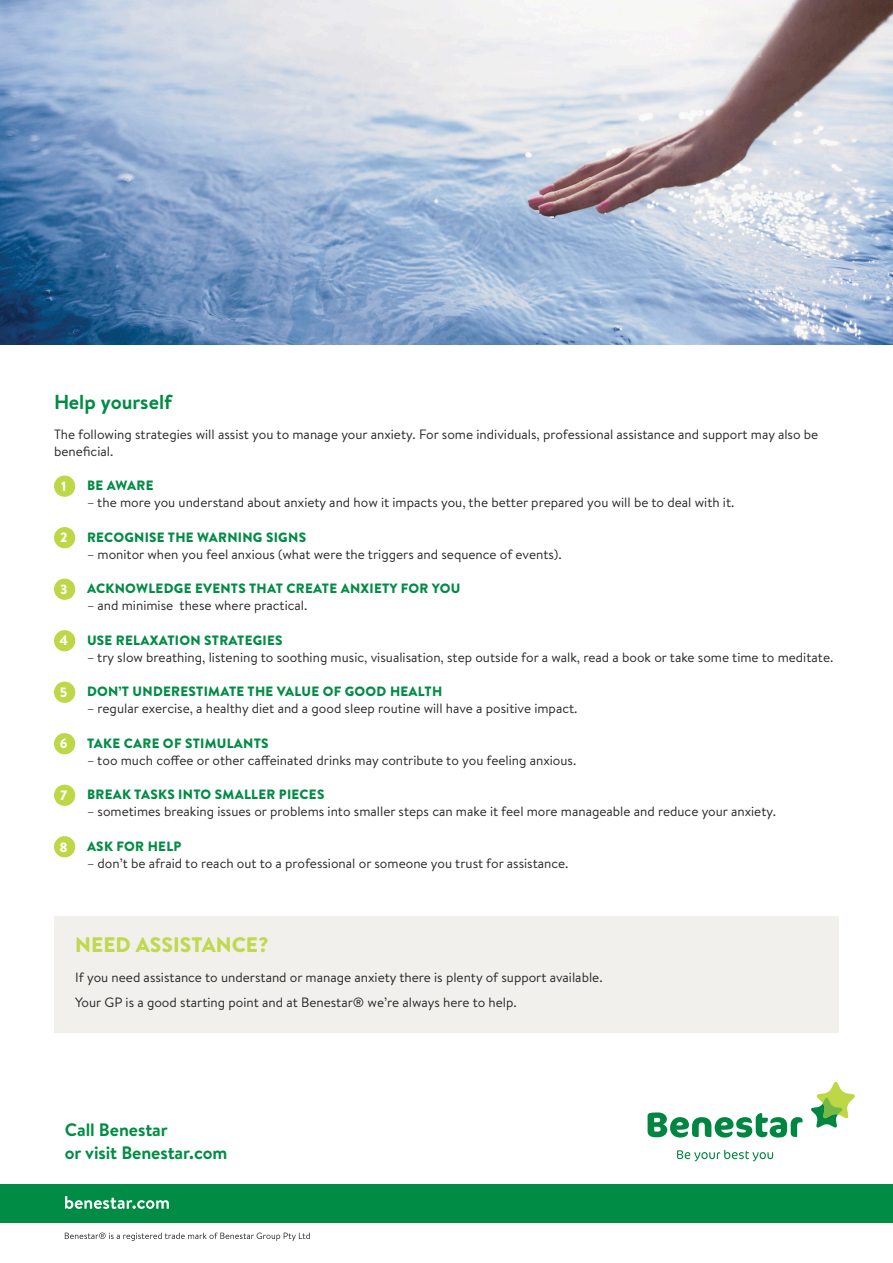
<style>
.page{position:relative;width:893px;height:1263px;background:#fff}
.page>*{position:absolute;margin:0;border:0;box-sizing:border-box;transform-origin:0 0}
.Body_copy{font:900 21px "Brandon Text";color:#c0d950}
.Heading_2_Green{font:700 20.25px "Brandon Text";color:#008c44}
.t1{font:700 18px/23.4px "Brandon Text";letter-spacing:-.005em;color:#008c44}
.Help_yourself_bullet{font:13.5px "Brandon Text";color:#282828}
.Body_copy-2{font:13.5px/17.2px "Brandon Text";color:#282828}
.Help_yourself_bullet-2{font:900 13.5px "Brandon Text";letter-spacing:.02em;color:#008c44}
.t2{font:900 13.5px "Brandon Text";color:#fff}
</style>
<div class="page">
<div style="left:54px;top:475px;width:21px;height:22px;background:#bdd747;border-radius:50%"></div>
<div style="left:54px;top:527px;width:21px;height:21px;background:#bdd747;border-radius:50%"></div>
<div style="left:54px;top:579px;width:21px;height:21px;background:#bdd747;border-radius:50%"></div>
<div style="left:54px;top:630px;width:21px;height:21px;background:#bdd747;border-radius:50%"></div>
<div style="left:54px;top:682px;width:21px;height:21px;background:#bdd747;border-radius:50%"></div>
<div style="left:54px;top:733px;width:21px;height:21px;background:#bdd747;border-radius:50%"></div>
<div style="left:54px;top:785px;width:21px;height:21px;background:#bdd747;border-radius:50%"></div>
<div style="left:54px;top:836px;width:21px;height:21px;background:#bdd747;border-radius:50%"></div>
<img style="left:0;top:0;width:893px;height:344px">
<div style="left:54px;top:916px;width:785px;height:117px;background:#f2f0ec"></div>
<svg style="left:648px;top:1112px;width:155px;height:25px"></svg>
<svg style="left:677px;top:1150px;width:96px;height:11px"></svg>
<svg style="left:811px;top:1082px;width:44px;height:46px"></svg>
<div style="left:0;top:1184px;width:893px;height:39px;background:#008c44"></div>
<svg style="left:65px;top:1196px;width:104px;height:13px"></svg>
<svg style="left:65px;top:1232px;width:245px;height:9px"></svg>
<p class="Heading_2_Green" style="left:54px;top:387px;width:120px">Help yourself</p>
<p class="Body_copy-2" style="left:54px;top:425px;width:766px">The following strategies will assist you to manage your anxiety. For some individuals, professional assistance and support may also be beneficial.</p>
<p class="t2" style="left:61px;top:477px;width:7px">1</p>
<p class="Help_yourself_bullet-2" style="left:87px;top:476px;width:68px">BE AWARE</p>
<p class="Help_yourself_bullet" style="left:87px;top:493px;width:649px">– the more you understand about anxiety and how it impacts you, the better prepared you will be to deal with it.</p>
<p class="t2" style="left:60px;top:528px;width:9px">2</p>
<p class="Help_yourself_bullet-2" style="left:87px;top:527px;width:221px">RECOGNISE THE WARNING SIGNS</p>
<p class="Help_yourself_bullet" style="left:87px;top:545px;width:476px">– monitor when you feel anxious (what were the triggers and sequence of events).</p>
<p class="t2" style="left:60px;top:580px;width:9px">3</p>
<p class="Help_yourself_bullet-2" style="left:87px;top:579px;width:375px">ACKNOWLEDGE EVENTS THAT CREATE ANXIETY FOR YOU</p>
<p class="Help_yourself_bullet" style="left:87px;top:596px;width:222px">– and minimise these where practical.</p>
<p class="t2" style="left:59px;top:631px;width:10px">4</p>
<p class="Help_yourself_bullet-2" style="left:87px;top:630px;width:197px">USE RELAXATION STRATEGIES</p>
<p class="Help_yourself_bullet" style="left:87px;top:648px;width:748px">– try slow breathing, listening to soothing music, visualisation, step outside for a walk, read a book or take some time to meditate.</p>
<p class="t2" style="left:60px;top:683px;width:9px">5</p>
<p class="Help_yourself_bullet-2" style="left:87px;top:682px;width:357px">DON’T UNDERESTIMATE THE VALUE OF GOOD HEALTH</p>
<p class="Help_yourself_bullet" style="left:87px;top:699px;width:492px">– regular exercise, a healthy diet and a good sleep routine will have a positive impact.</p>
<p class="t2" style="left:60px;top:734px;width:9px">6</p>
<p class="Help_yourself_bullet-2" style="left:87px;top:733px;width:183px">TAKE CARE OF STIMULANTS</p>
<p class="Help_yourself_bullet" style="left:87px;top:751px;width:491px">– too much coffee or other caffeinated drinks may contribute to you feeling anxious.</p>
<p class="t2" style="left:60px;top:786px;width:9px">7</p>
<p class="Help_yourself_bullet-2" style="left:87px;top:785px;width:239px">BREAK TASKS INTO SMALLER PIECES</p>
<p class="Help_yourself_bullet" style="left:87px;top:802px;width:691px">– sometimes breaking issues or problems into smaller steps can make it feel more manageable and reduce your anxiety.</p>
<p class="t2" style="left:60px;top:837px;width:10px">8</p>
<p class="Help_yourself_bullet-2" style="left:87px;top:836px;width:96px">ASK FOR HELP</p>
<p class="Help_yourself_bullet" style="left:87px;top:854px;width:483px">– don’t be afraid to reach out to a professional or someone you trust for assistance.</p>
<p class="Body_copy" style="left:75px;top:930px;width:195px">NEED ASSISTANCE?</p>
<p class="Body_copy-2" style="left:75px;top:968px;width:529px">If you need assistance to understand or manage anxiety there is plenty of support available.</p>
<p class="Body_copy-2" style="left:75px;top:993px;width:443px">Your GP is a good starting point and at Benestar® we’re always here to help.</p>
<h3 class="t1" style="left:65px;top:1117px;width:164px">Call Benestar<br>or visit Benestar.com</h3>
</div>
